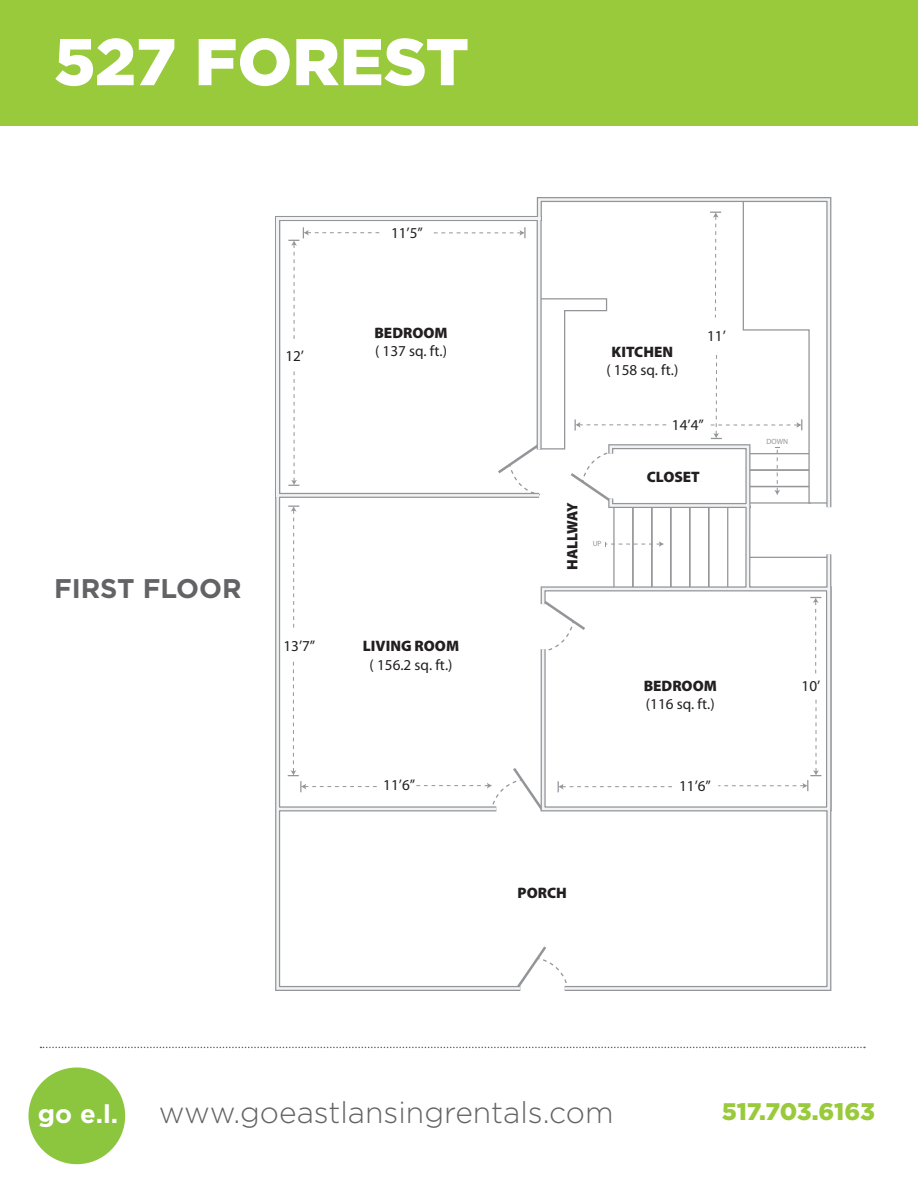
<style>
.page{position:relative;width:918px;height:1188px;background:#fff}
.page>*{position:absolute;margin:0;border:0;box-sizing:border-box;transform-origin:0 0}
.t1{font:900 66px "Gotham";color:#fff}
.t2{font:300 30px "Gotham";color:#636366}
.t3{font:700 27px "Gotham";color:#636366}
.t4{font:700 25.65px "Gotham";color:#fff}
.t5{font:900 24px "Gotham";letter-spacing:-.01em;color:#99ca3b}
.t6{font:15.15px/18.1px "Myriad Pro";color:#231f20}
.t7{font:900 15.15px "Myriad Pro";color:#231f20}
.t8{font:900 15.15px "Myriad Pro";letter-spacing:-.025em;color:#231f20}
.t9{font:7.65px "Myriad Pro";color:#939598}
.s1{font-weight:900}
</style>
<div class="page">
<div style="left:28px;top:1067px;width:97px;height:97px;background:#8bc63e;border-radius:50%"></div>
<svg style="left:40px;top:1047px;width:825px;height:1px"></svg>
<svg style="left:275px;top:197px;width:556px;height:794px"></svg>
<svg style="left:288px;top:370px;width:11px;height:116px"></svg>
<svg style="left:288px;top:227px;width:92px;height:114px"></svg>
<svg style="left:433px;top:227px;width:93px;height:11px"></svg>
<svg style="left:495px;top:298px;width:172px;height:208px"></svg>
<svg style="left:288px;top:660px;width:89px;height:132px"></svg>
<svg style="left:416px;top:765px;width:130px;height:48px"></svg>
<svg style="left:288px;top:506px;width:11px;height:126px"></svg>
<svg style="left:558px;top:781px;width:117px;height:11px"></svg>
<svg style="left:810px;top:597px;width:11px;height:79px"></svg>
<svg style="left:718px;top:698px;width:103px;height:93px"></svg>
<svg style="left:605px;top:541px;width:59px;height:6px"></svg>
<svg style="left:708px;top:198px;width:122px;height:306px"></svg>
<div style="left:0;top:0;width:918px;height:125px;background:#99ca3b"></div>
<p class="t1" style="left:54px;top:16px;width:417px">527 FOREST</p>
<p class="t6" style="left:391px;top:225px;width:33px">11’5”</p>
<p class="t6" style="left:374px;top:324px;width:75px"><span class="s1">BEDROOM </span>( 137 sq. ft.)</p>
<p class="t6" style="left:285px;top:347px;width:20px">12’</p>
<p class="t6" style="left:606px;top:343px;width:73px;text-align:center"><span class="s1">KITCHEN<br></span>( 158 sq. ft.)</p>
<p class="t6" style="left:707px;top:327px;width:20px">11’</p>
<p class="t3" style="left:54px;top:570px;width:189px">FIRST FLOOR</p>
<p class="t6" style="left:283px;top:637px;width:33px">13’7”</p>
<p class="t6" style="left:363px;top:637px;width:98px;text-align:center"><span class="s1">LIVING ROOM </span>( 156.2 sq. ft.)</p>
<p class="t6" style="left:383px;top:777px;width:33px">11’6”</p>
<p class="t8" style="left:564px;top:570px;width:69px;rotate:-90deg">HALLWAY</p>
<p class="t9" style="left:593px;top:539px;width:10px">UP</p>
<p class="t6" style="left:672px;top:417px;width:33px">14’4”</p>
<p class="t7" style="left:647px;top:468px;width:55px">CLOSET</p>
<p class="t9" style="left:766px;top:437px;width:23px">DOWN</p>
<p class="t7" style="left:518px;top:885px;width:51px">PORCH</p>
<p class="t6" style="left:644px;top:677px;width:75px"><span class="s1">BEDROOM </span>(116 sq. ft.)</p>
<p class="t6" style="left:802px;top:677px;width:20px">10’</p>
<p class="t6" style="left:679px;top:777px;width:33px">11’6”</p>
<p class="t4" style="left:38px;top:1096px;width:82px">go e.l.</p>
<p class="t2" style="left:159px;top:1093px;width:456px">www.goeastlansingrentals.com</p>
<p class="t5" style="left:722px;top:1095px;width:155px">517.703.6163</p>
</div>
